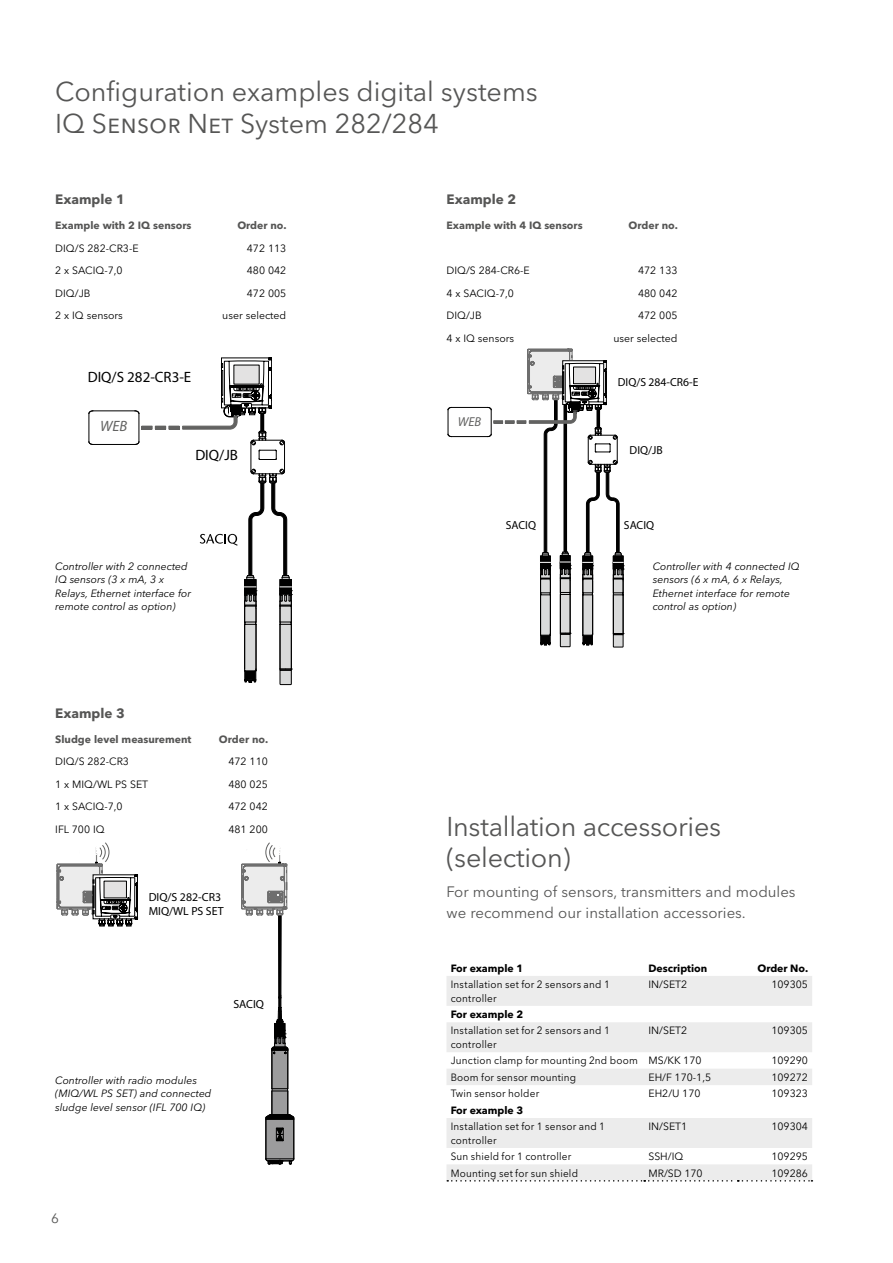
<style>
.page{position:relative;width:893px;height:1263px;background:#fff}
.page>*{position:absolute;margin:0;border:0;box-sizing:border-box;transform-origin:0 0}
.t1{font:27px/31.5px "Avenir Next LT Pro";color:#565655}
.t2{font:15px/21px "Avenir Next LT Pro";color:#565655}
.t3{font:15px "Myriad";color:#000}
.t4{font:italic 15px "Myriad";color:#626261}
.t5{font:700 13.5px "Avenir Next LT Pro";color:#565655}
.t6{font:13.5px "Avenir Next LT Pro";color:#565655}
.t7{font:italic 12.9px "Myriad";color:#626261}
.t8{font:11.7px/13.6px "Stone Sans";color:#000}
.t9{font:10.5px "Avenir Next LT Pro";color:#000}
.t10{font:italic 10.5px/13.5px "Avenir Next LT Pro";color:#000}
.t11{font:10.5px/13.5px "Avenir Next LT Pro";letter-spacing:.02em;color:#000;scale:.95 1}
.t12{font:700 10.5px "Avenir Next LT Pro";color:#565655}
.t13{font:700 10.5px "Avenir Next LT Pro";color:#000}
</style>
<div class="page">
<div style="left:245px;top:579px;width:11px;height:8px;background:#000"></div>
<div style="left:244px;top:579px;width:12px;height:8px;border:1px solid #000"></div>
<svg style="left:244px;top:587px;width:13px;height:96px"></svg>
<div style="left:280px;top:594px;width:11px;height:90px;background:#d9dada"></div>
<hr style="left:291px;top:624px;width:1px;height:45px;background:#000">
<hr style="left:280px;top:624px;width:1px;height:45px;background:#000">
<div style="left:280px;top:579px;width:11px;height:8px;background:#000"></div>
<div style="left:280px;top:579px;width:12px;height:8px;border:1px solid #000"></div>
<svg style="left:279px;top:669px;width:13px;height:16px"></svg>
<svg style="left:279px;top:587px;width:13px;height:38px"></svg>
<svg style="left:88px;top:410px;width:5px;height:35px"></svg>
<hr style="left:93px;top:444px;width:42px;height:1px;background:#000">
<hr style="left:93px;top:411px;width:42px;height:1px;background:#000">
<svg style="left:134px;top:358px;width:156px;height:221px"></svg>
<div style="left:278px;top:914px;width:3px;height:84px;border:1px solid #000"></div>
<svg style="left:241px;top:842px;width:47px;height:74px"></svg>
<svg style="left:57px;top:842px;width:81px;height:84px"></svg>
<div style="left:275px;top:1023px;width:10px;height:14px;background:#000"></div>
<hr style="left:294px;top:1119px;width:1px;height:40px;background:#000">
<div style="left:274px;top:1023px;width:11px;height:7px;border:1px solid #000"></div>
<svg style="left:276px;top:995px;width:8px;height:28px"></svg>
<svg style="left:265px;top:1030px;width:29px;height:135px"></svg>
<div style="left:560px;top:568px;width:10px;height:79px;background:#d9dada"></div>
<hr style="left:570px;top:594px;width:1px;height:39px;background:#000">
<hr style="left:560px;top:594px;width:1px;height:39px;background:#000">
<div style="left:560px;top:556px;width:10px;height:6px;background:#000"></div>
<div style="left:560px;top:555px;width:10px;height:7px;border:1px solid #000"></div>
<svg style="left:560px;top:633px;width:11px;height:14px"></svg>
<svg style="left:560px;top:562px;width:11px;height:33px"></svg>
<div style="left:540px;top:556px;width:10px;height:6px;background:#000"></div>
<div style="left:540px;top:556px;width:11px;height:7px;border:1px solid #000"></div>
<svg style="left:540px;top:562px;width:11px;height:83px"></svg>
<div style="left:583px;top:556px;width:10px;height:6px;background:#000"></div>
<div style="left:582px;top:556px;width:11px;height:7px;border:1px solid #000"></div>
<svg style="left:582px;top:562px;width:12px;height:83px"></svg>
<div style="left:613px;top:568px;width:10px;height:79px;background:#d9dada"></div>
<hr style="left:623px;top:595px;width:1px;height:39px;background:#000">
<hr style="left:613px;top:595px;width:1px;height:39px;background:#000">
<div style="left:613px;top:556px;width:10px;height:6px;background:#000"></div>
<div style="left:613px;top:556px;width:10px;height:7px;border:1px solid #000"></div>
<svg style="left:613px;top:633px;width:11px;height:14px"></svg>
<svg style="left:613px;top:562px;width:11px;height:34px"></svg>
<svg style="left:448px;top:407px;width:3px;height:30px"></svg>
<hr style="left:451px;top:436px;width:37px;height:1px;background:#000">
<hr style="left:451px;top:407px;width:37px;height:1px;background:#000">
<svg style="left:487px;top:349px;width:135px;height:207px"></svg>
<div style="left:493px;top:420px;width:10px;height:4px;border:1px solid #626261"></div>
<svg style="left:446px;top:976px;width:366px;height:205px;fill:#ececec"></svg>
<svg style="left:447px;top:1180px;width:365px;height:1px"></svg>
<h1 class="t1" style="left:55px;top:76px;width:484px">Configuration examples digital systems<br>IQ Sensor Net System 282/284</h1>
<p class="t5" style="left:55px;top:191px;width:71px">Example 1</p>
<p class="t5" style="left:446px;top:191px;width:71px">Example 2</p>
<p class="t12" style="left:55px;top:219px;width:138px">Example with 2 IQ sensors</p>
<p class="t12" style="left:237px;top:219px;width:51px">Order no.</p>
<p class="t9" style="left:55px;top:242px;width:85px">DIQ/S 282-CR3-E</p>
<p class="t9" style="left:247px;top:242px;width:41px">472 113</p>
<p class="t9" style="left:55px;top:264px;width:69px">2 x SACIQ-7,0</p>
<p class="t9" style="left:247px;top:264px;width:41px">480 042</p>
<p class="t9" style="left:55px;top:287px;width:37px">DIQ/JB</p>
<p class="t9" style="left:247px;top:287px;width:41px">472 005</p>
<p class="t9" style="left:55px;top:309px;width:69px">2 x IQ sensors</p>
<p class="t9" style="left:222px;top:309px;width:66px">user selected</p>
<h2 class="t3" style="left:88px;top:370px;width:105px">DIQ/S 282-CR3-E</h2>
<h2 class="t4" style="left:100px;top:418px;width:29px">WEB</h2>
<h2 class="t3" style="left:195px;top:448px;width:44px">DIQ/JB</h2>
<p class="t10" style="left:55px;top:559px;width:137px">Controller with 2 connected<br>IQ sensors (3 x mA, 3 x<br>Relays, Ethernet interface for remote control as option)</p>
<p class="t5" style="left:55px;top:705px;width:71px">Example 3</p>
<p class="t12" style="left:55px;top:733px;width:138px">Sludge level measurement</p>
<p class="t12" style="left:219px;top:733px;width:51px">Order no.</p>
<p class="t9" style="left:55px;top:755px;width:75px">DIQ/S 282-CR3</p>
<p class="t9" style="left:228px;top:755px;width:41px">472 110</p>
<p class="t9" style="left:55px;top:778px;width:94px">1 x MIQ/WL PS SET</p>
<p class="t9" style="left:228px;top:778px;width:41px">480 025</p>
<p class="t9" style="left:55px;top:800px;width:69px">1 x SACIQ-7,0</p>
<p class="t9" style="left:228px;top:800px;width:41px">472 042</p>
<p class="t9" style="left:55px;top:823px;width:51px">IFL 700 IQ</p>
<p class="t9" style="left:228px;top:823px;width:41px">481 200</p>
<p class="t8" style="left:149px;top:890px;width:77px">DIQ/S 282-CR3<br>MIQ/WL PS SET</p>
<p class="t8" style="left:233px;top:996px;width:32px">SACIQ</p>
<p class="t10" style="left:55px;top:1073px;width:158px">Controller with radio modules (MIQ/WL PS SET) and connected sludge level sensor (IFL 700 IQ)</p>
<p class="t6" style="left:51px;top:1210px;width:9px">6</p>
<p class="t12" style="left:446px;top:219px;width:138px">Example with 4 IQ sensors</p>
<p class="t12" style="left:629px;top:219px;width:51px">Order no.</p>
<p class="t9" style="left:446px;top:264px;width:85px">DIQ/S 284-CR6-E</p>
<p class="t9" style="left:638px;top:264px;width:41px">472 133</p>
<p class="t9" style="left:446px;top:287px;width:69px">4 x SACIQ-7,0</p>
<p class="t9" style="left:638px;top:287px;width:41px">480 042</p>
<p class="t9" style="left:446px;top:309px;width:37px">DIQ/JB</p>
<p class="t9" style="left:638px;top:309px;width:41px">472 005</p>
<p class="t9" style="left:446px;top:332px;width:69px">4 x IQ sensors</p>
<p class="t9" style="left:613px;top:332px;width:66px">user selected</p>
<p class="t7" style="left:458px;top:415px;width:25px">WEB</p>
<p class="t8" style="left:618px;top:375px;width:82px">DIQ/S 284-CR6-E</p>
<p class="t8" style="left:630px;top:443px;width:35px">DIQ/JB</p>
<p class="t8" style="left:506px;top:518px;width:32px">SACIQ</p>
<p class="t8" style="left:624px;top:518px;width:32px">SACIQ</p>
<p class="t10" style="left:653px;top:559px;width:148px">Controller with 4 connected IQ sensors (6 x mA, 6 x Relays,<br>Ethernet interface for remote control as option)</p>
<h1 class="t1" style="left:446px;top:811px;width:276px">Installation accessories (selection)</h1>
<h2 class="t2" style="left:446px;top:881px;width:351px">For mounting of sensors, transmitters and modules we recommend our installation accessories.</h2>
<p class="t13" style="left:451px;top:961px;width:74px">For example 1</p>
<p class="t13" style="left:648px;top:961px;width:60px">Description</p>
<p class="t13" style="left:757px;top:961px;width:52px">Order No.</p>
<p class="t11" style="left:451px;top:978px;width:169px">Installation set for 2 sensors and 1 controller</p>
<p class="t9" style="left:648px;top:978px;width:40px">IN/SET2</p>
<p class="t9" style="left:771px;top:978px;width:38px">109305</p>
<p class="t13" style="left:451px;top:1008px;width:74px">For example 2</p>
<p class="t11" style="left:451px;top:1024px;width:169px">Installation set for 2 sensors and 1 controller</p>
<p class="t9" style="left:648px;top:1024px;width:40px">IN/SET2</p>
<p class="t9" style="left:771px;top:1024px;width:38px">109305</p>
<p class="t11" style="left:451px;top:1054px;width:265px">Junction clamp for mounting 2nd boom MS/KK 170</p>
<p class="t9" style="left:771px;top:1054px;width:38px">109290</p>
<p class="t11" style="left:451px;top:1070px;width:133px">Boom for sensor mounting</p>
<p class="t9" style="left:648px;top:1071px;width:64px">EH/F 170-1,5</p>
<p class="t9" style="left:771px;top:1071px;width:38px">109272</p>
<p class="t11" style="left:451px;top:1087px;width:95px">Twin sensor holder</p>
<p class="t9" style="left:648px;top:1087px;width:54px">EH2/U 170</p>
<p class="t9" style="left:771px;top:1087px;width:38px">109323</p>
<p class="t13" style="left:451px;top:1104px;width:74px">For example 3</p>
<p class="t11" style="left:451px;top:1120px;width:164px">Installation set for 1 sensor and 1 controller</p>
<p class="t9" style="left:648px;top:1120px;width:40px">IN/SET1</p>
<p class="t9" style="left:771px;top:1120px;width:38px">109304</p>
<p class="t11" style="left:451px;top:1150px;width:128px">Sun shield for 1 controller</p>
<p class="t9" style="left:648px;top:1150px;width:36px">SSH/IQ</p>
<p class="t9" style="left:771px;top:1150px;width:38px">109295</p>
<p class="t11" style="left:451px;top:1166px;width:135px">Mounting set for sun shield</p>
<p class="t9" style="left:648px;top:1167px;width:56px">MR/SD 170</p>
<p class="t9" style="left:771px;top:1167px;width:38px">109286</p>
</div>
